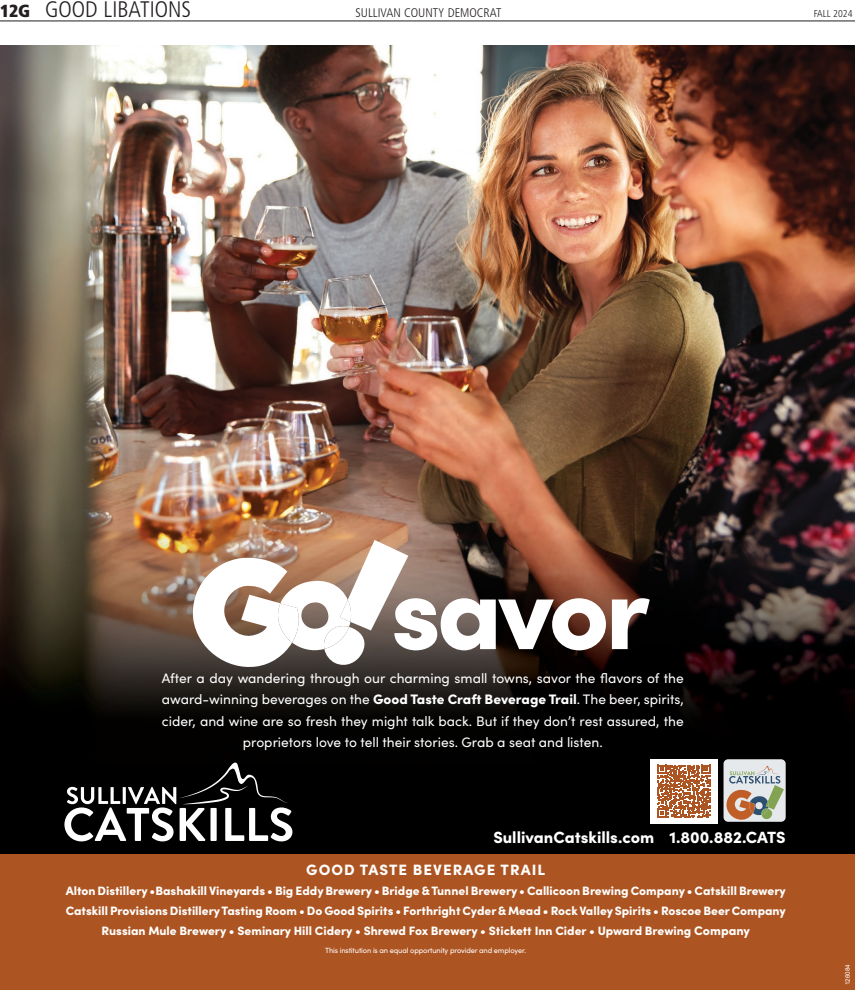
<style>
.page{position:relative;width:855px;height:990px;background:#fff}
.page>*{position:absolute;margin:0;border:0;box-sizing:border-box;transform-origin:0 0}
.t1{font:900 106.12px "Sofia Pro";letter-spacing:-.04em;color:#fff}
.t2{font:300 condensed 22.5px "Frutiger";color:#231f20}
.t3{font:900 16.25px "Sofia Pro";color:#fff}
.t4{font:900 15px "Sofia Pro";letter-spacing:.07em;color:#fff}
.t5{font:13.75px/21.2px "Sofia Pro";color:#fff;text-align:center}
.t6{font:300 condensed 12.5px "Frutiger";color:#231f20}
.t7{font:900 12.12px/20px "Sofia Pro";color:#fff;text-align:center}
.t8{font:300 condensed 10px "Frutiger";color:#231f20}
.t9{font:7.5px "Sofia Pro";letter-spacing:-.02em;color:#fff}
.t10{font:6.25px "Arial";color:#fff}
.s1{font-weight:900;font-size:17.5px}
.s2{font-weight:900}
.s3{font-size:12.5px}
</style>
<div class="page">
<hr style="left:0;top:21px;width:855px;height:1px;background:#231f20">
<img style="left:0;top:45px;width:855px;height:809px">
<svg style="left:190px;top:540px;width:218px;height:130px"></svg>
<svg style="left:724px;top:759px;width:62px;height:63px"></svg>
<div style="left:650px;top:759px;width:68px;height:64px;background:#fff"></div>
<svg style="left:657px;top:765px;width:53px;height:53px"></svg>
<svg style="left:64px;top:763px;width:228px;height:78px"></svg>
<div style="left:0;top:854px;width:855px;height:136px;background:#ad5522"></div>
<p class="t2" style="left:0;top:-4px;width:193px"><span class="s1">12G</span> GOOD LIBATIONS</p>
<p class="t6" style="left:356px;top:5px;width:148px">SULLIVAN COUNTY DEMOCRAT</p>
<p class="t8" style="left:814px;top:8px;width:40px">FALL 2024</p>
<p class="t1" style="left:391px;top:528px;width:261px">savor</p>
<p class="t5" style="left:162px;top:667px;width:523px">After a day wandering through our charming small towns, savor the flavors of the award-winning beverages on the <span class="s2">Good Taste Craft Beverage Trail</span>. The beer, spirits, cider, and wine are so fresh they might talk back. But if they don’t rest assured, the proprietors love to tell their stories. Grab a seat and listen.</p>
<p class="t3" style="left:493px;top:824px;width:294px">SullivanCatskills.com 1.800.882.CATS</p>
<p class="t4" style="left:306px;top:858px;width:240px">GOOD TASTE BEVERAGE TRAIL</p>
<p class="t7" style="left:66px;top:879px;width:722px">Alton Distillery •Bashakill Vineyards • Big Eddy Brewery • Bridge &amp; Tunnel Brewery • Callicoon Brewing Company • Catskill Brewery<br>Catskill Provisions Distillery Tasting Room • Do Good Spirits • Forthright Cyder &amp; Mead • Rock Valley Spirits • Roscoe Beer Company<br>Russian Mule Brewery • Seminary Hill Cidery • Shrewd Fox Brewery • Stickett Inn Cider • Upward Brewing <span class="s3">Company</span></p>
<p class="t9" style="left:325px;top:945px;width:202px">This institution is an equal opportunity provider and employer.</p>
<p class="t10" style="left:844px;top:985px;width:22px;rotate:-90deg">126084</p>
</div>
